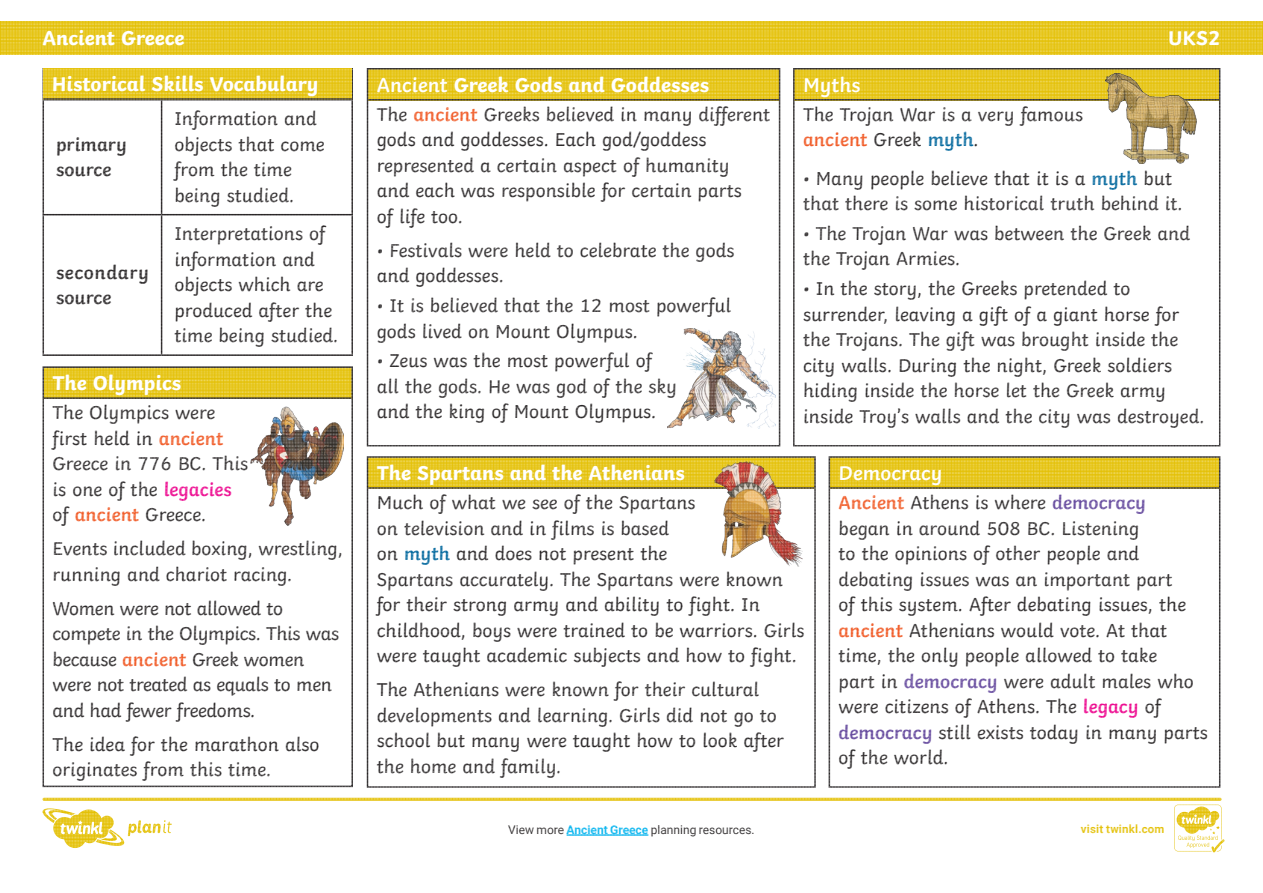
<style>
.page{position:relative;width:1263px;height:893px;background:#fff}
.page>*{position:absolute;margin:0;border:0;box-sizing:border-box;transform-origin:0 0}
.Heading_3_Bordered{font:700 21px "Twinkl";color:#fff}
.Heading_3_Bordered-2{font:600 21px "Twinkl";color:#fff}
.KS2_Body_Copy{font:19.5px/25.5px "Twinkl";color:#282526}
.KS2_Body_Copy-2{font:19.5px/25.5px "Twinkl";letter-spacing:-.02em;color:#282526}
.KS2_Body_Copy-3{font:600 19.5px/25.5px "Twinkl";letter-spacing:.03em;color:#282526}
.KS2_Body_Copy-4{font:600 19.5px/25.5px "Twinkl";color:#282526}
.t1{font:12px "Roboto";color:#282526}
.t2{font:700 11.4px "Roboto";letter-spacing:.02em;color:#e4c003}
.s1{font-weight:600;color:#f15924}
.s2{font-weight:600;color:#ed028c}
.s3{font-weight:600}
.s4{font-weight:600;color:#00679d}
.s5{font-weight:700;color:#00b3ef}
.s6{font-weight:600;color:#62469c}
</style>
<div class="page">
<img style="left:0;top:21px;width:1263px;height:832px">
<p class="Heading_3_Bordered" style="left:43px;top:21px;width:143px">Ancient Greece</p>
<p class="Heading_3_Bordered" style="left:1168px;top:21px;width:54px">UKS2</p>
<p class="Heading_3_Bordered" style="left:52px;top:67px;width:268px">Historical Skills Vocabulary</p>
<p class="KS2_Body_Copy-4" style="left:56px;top:130px;width:72px">primary source</p>
<p class="KS2_Body_Copy-3" style="left:56px;top:257px;width:94px">secondary source</p>
<p class="KS2_Body_Copy" style="left:174px;top:104px;width:152px">Information and objects that come from the time being studied.</p>
<p class="KS2_Body_Copy" style="left:174px;top:219px;width:165px">Interpretations of information and objects which are produced after the time being studied.</p>
<p class="Heading_3_Bordered" style="left:53px;top:366px;width:130px">The Olympics</p>
<p class="KS2_Body_Copy" style="left:53px;top:398px;width:197px">The Olympics were first held in <span class="s1">ancient<br></span>Greece in 776 BC. This is one of the <span class="s2">legacies </span>of <span class="s1">ancient</span> Greece.</p>
<p class="KS2_Body_Copy" style="left:53px;top:534px;width:292px">Events included boxing, wrestling, running and chariot racing.</p>
<p class="KS2_Body_Copy-2" style="left:53px;top:594px;width:288px">Women were not allowed to compete in the Olympics. This was because <span class="s1">ancient</span> Greek women were not treated as equals to men and had fewer freedoms.</p>
<p class="KS2_Body_Copy" style="left:53px;top:730px;width:269px">The idea for the marathon also originates from this time.</p>
<p class="Heading_3_Bordered" style="left:377px;top:68px;width:334px"><span class="s3">Ancient</span> Greek Gods and Goddesses</p>
<p class="KS2_Body_Copy" style="left:377px;top:100px;width:395px">The <span class="s1">ancient</span> Greeks believed in many different gods and goddesses. Each god/goddess represented a certain aspect of humanity<br>and each was responsible for certain parts<br>of life too.</p>
<p class="KS2_Body_Copy" style="left:377px;top:236px;width:359px">• Festivals were held to celebrate the gods and goddesses.</p>
<p class="KS2_Body_Copy" style="left:377px;top:291px;width:356px">• It is believed that the 12 most powerful gods lived on Mount Olympus.</p>
<p class="KS2_Body_Copy" style="left:377px;top:346px;width:302px">• Zeus was the most powerful of all the gods. He was god of the sky and the king of Mount Olympus.</p>
<p class="Heading_3_Bordered-2" style="left:803px;top:68px;width:59px">Myths</p>
<p class="KS2_Body_Copy" style="left:803px;top:100px;width:281px">The Trojan War is a very famous <span class="s1">ancient</span> Greek <span class="s4">myth</span>.</p>
<p class="KS2_Body_Copy" style="left:803px;top:164px;width:381px">• Many people believe that it is a <span class="s4">myth</span> but that there is some historical truth behind it.</p>
<p class="KS2_Body_Copy" style="left:803px;top:219px;width:389px">• The Trojan War was between the Greek and the Trojan Armies.</p>
<p class="KS2_Body_Copy" style="left:803px;top:274px;width:403px">• In the story, the Greeks pretended to surrender, leaving a gift of a giant horse for the Trojans. The gift was brought inside the city walls. During the night, Greek soldiers hiding inside the horse let the Greek army inside Troy’s walls and the city was destroyed.</p>
<p class="Heading_3_Bordered" style="left:377px;top:456px;width:310px">The Spartans and the Athenians</p>
<p class="KS2_Body_Copy" style="left:377px;top:488px;width:429px">Much of what we see of the Spartans<br>on television and in films is based<br>on <span class="s4">myth</span> and does not present the<br>Spartans accurately. The Spartans were known for their strong army and ability to fight. In childhood, boys were trained to be warriors. Girls were taught academic subjects and how to fight.</p>
<p class="KS2_Body_Copy" style="left:377px;top:675px;width:409px">The Athenians were known for their cultural developments and learning. Girls did not go to school but many were taught how to look after the home and family.</p>
<p class="t1" style="left:508px;top:821px;width:248px">View more <span class="s5">Ancient Greece</span> planning resources.</p>
<p class="Heading_3_Bordered-2" style="left:839px;top:456px;width:105px">Democracy</p>
<p class="KS2_Body_Copy" style="left:839px;top:488px;width:371px"><span class="s1">Ancient</span> Athens is where <span class="s6">democracy<br></span>began in around 508 BC. Listening<br>to the opinions of other people and debating issues was an important part<br>of this system. After debating issues, the <span class="s1">ancient</span> Athenians would vote. At that time, the only people allowed to take<br>part in <span class="s6">democracy</span> were adult males who were citizens of Athens. The <span class="s2">legacy</span> of <span class="s6">democracy</span> still exists today in many parts of the world.</p>
<p class="t2" style="left:1081px;top:821px;width:85px">visit twinkl.com</p>
</div>
